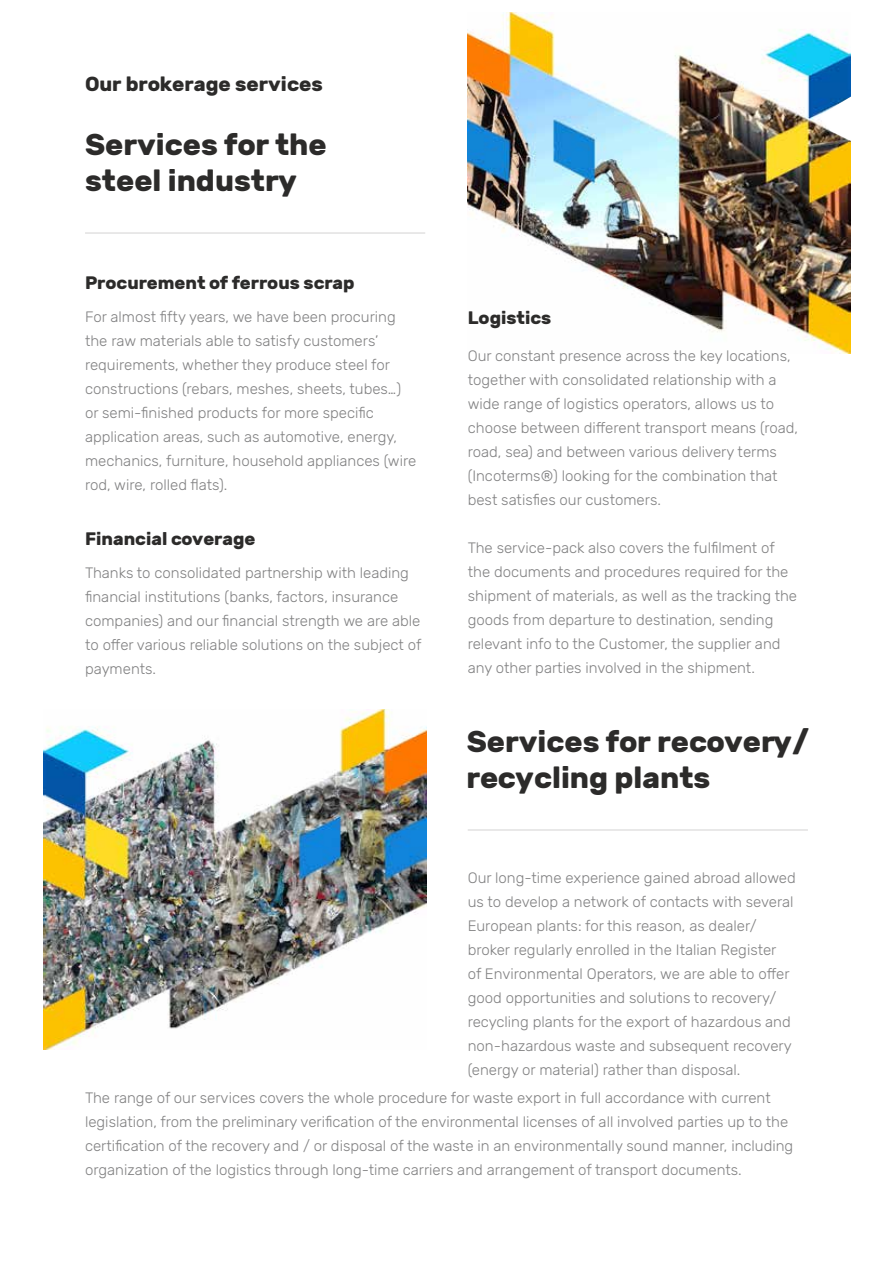
<style>
.page{position:relative;width:893px;height:1263px;background:#fff}
.page>*{position:absolute;margin:0;border:0;box-sizing:border-box;transform-origin:0 0}
.t1{font:700 30px/36px "Rubik";color:#2c2b2a}
.t2{font:700 20.25px "Rubik";color:#2c2b2a}
.t3{font:700 18px "Rubik";color:#2c2b2a}
.t4{font:300 15px/24px "Rubik";color:#818182}
</style>
<div class="page">
<hr style="left:85px;top:232px;width:340px;height:2px;background:#e2e1e1">
<hr style="left:468px;top:829px;width:340px;height:2px;background:#e2e1e1">
<img style="left:44px;top:709px;width:382px;height:340px">
<img style="left:468px;top:13px;width:382px;height:340px">
<svg style="left:819px;top:94px;width:32px;height:50px"></svg>
<h2 class="t2" style="left:85px;top:72px;width:239px">Our brokerage services</h2>
<h1 class="t1" style="left:85px;top:127px;width:243px">Services for the steel industry</h1>
<p class="t3" style="left:85px;top:273px;width:271px">Procurement of ferrous scrap</p>
<p class="t4" style="left:85px;top:305px;width:333px">For almost fifty years, we have been procuring the raw materials able to satisfy customers’ requirements, whether they produce steel for constructions (rebars, meshes, sheets, tubes…) or semi-finished products for more specific application areas, such as automotive, energy, mechanics, furniture, household appliances (wire rod, wire, rolled flats).</p>
<p class="t3" style="left:85px;top:528px;width:172px">Financial coverage</p>
<p class="t4" style="left:85px;top:561px;width:338px">Thanks to consolidated partnership with leading financial institutions (banks, factors, insurance companies) and our financial strength we are able to offer various reliable solutions on the subject of payments.</p>
<p class="t3" style="left:468px;top:308px;width:85px">Logistics</p>
<p class="t4" style="left:468px;top:345px;width:332px">Our constant presence across the key locations, together with consolidated relationship with a wide range of logistics operators, allows us to choose between different transport means (road, road, sea) and between various delivery terms (Incoterms®) looking for the combination that best satisfies our customers.</p>
<p class="t4" style="left:468px;top:537px;width:331px">The service-pack also covers the fulfilment of the documents and procedures required for the shipment of materials, as well as the tracking the goods from departure to destination, sending relevant info to the Customer, the supplier and any other parties involved in the shipment.</p>
<h1 class="t1" style="left:466px;top:724px;width:344px">Services for recovery/ recycling plants</h1>
<p class="t4" style="left:468px;top:867px;width:330px">Our long-time experience gained abroad allowed us to develop a network of contacts with several European plants: for this reason, as dealer/ broker regularly enrolled in the Italian Register<br>of Environmental Operators, we are able to offer good opportunities and solutions to recovery/ recycling plants for the export of hazardous and non-hazardous waste and subsequent recovery (energy or material) rather than disposal.</p>
<p class="t4" style="left:85px;top:1086px;width:710px">The range of our services covers the whole procedure for waste export in full accordance with current legislation, from the preliminary verification of the environmental licenses of all involved parties up to the certification of the recovery and / or disposal of the waste in an environmentally sound manner, including organization of the logistics through long-time carriers and arrangement of transport documents.</p>
</div>
